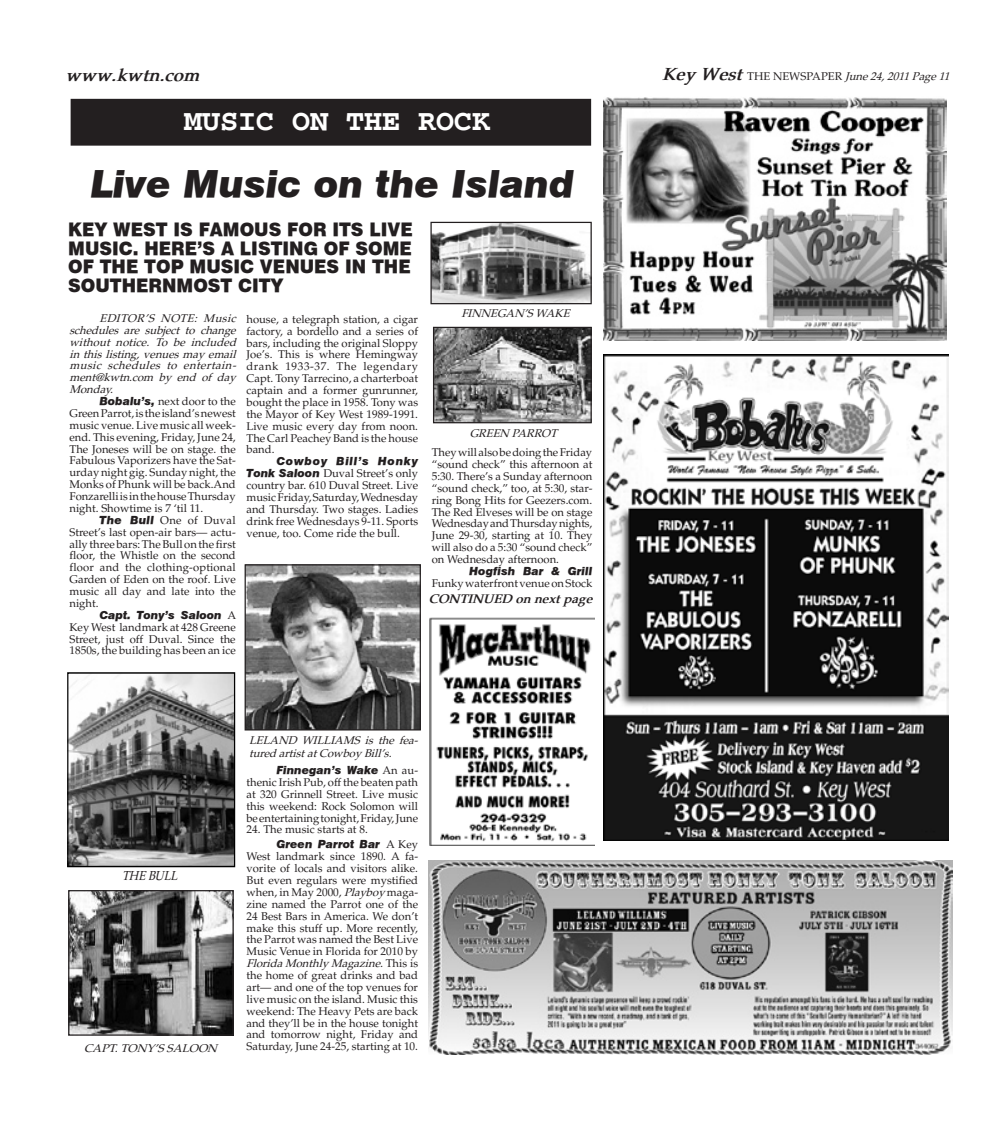
<style>
.page{position:relative;width:996px;height:1125px;background:#fff}
.page>*{position:absolute;margin:0;border:0;box-sizing:border-box;transform-origin:0 0}
.t1{font:italic 37.5px "Geneva Blck";color:#231f20}
.t2{font:700 30px "Courier";color:#fff}
.t3{font:18.75px/18.8px "Geneva Blck";color:#231f20;text-align:justify;scale:.95 1}
.t4{font:italic 700 17.5px "Palatino";color:#231f20}
.t5{font:italic 13.12px "Palatino";color:#231f20;scale:.86 1}
.t6{font:italic 700 12.5px "Palatino";color:#231f20}
.t7{font:11.25px/11.9px "Palatino";color:#231f20;text-align:justify}
.t8{font:italic 11.25px/11.9px "Palatino";color:#231f20;text-align:justify}
.t9{font:italic 11.25px "Geneva Blck";color:#231f20}
.t10{font:italic 11.25px "Palatino";color:#231f20;scale:1.04 1}
.t11{font:italic 11.25px "Geneva Blck";letter-spacing:.065em;color:#231f20}
.s1{font-weight:700;font-size:17.5px}
.s2{font-style:normal}
.s3{font-family:"Geneva Blck";font-style:italic}
.s4{font-family:"Palatino";font-style:normal}
.s5{font-style:italic}
</style>
<div class="page">
<div style="left:71px;top:99px;width:519px;height:46px;background:#231f20"></div>
<img style="left:70px;top:892px;width:162px;height:142px">
<div style="left:68px;top:890px;width:166px;height:146px;border:1px solid #231f20"></div>
<img style="left:603px;top:354px;width:345px;height:486px">
<img style="left:69px;top:674px;width:164px;height:191px">
<div style="left:67px;top:672px;width:168px;height:195px;border:1px solid #000"></div>
<img style="left:432px;top:224px;width:158px;height:78px">
<div style="left:430px;top:222px;width:162px;height:82px;border:1px solid #231f20"></div>
<img style="left:435px;top:329px;width:155px;height:92px">
<div style="left:433px;top:327px;width:159px;height:96px;border:1px solid #231f20"></div>
<img style="left:603px;top:97px;width:343px;height:244px">
<img style="left:430px;top:617px;width:164px;height:228px">
<img style="left:428px;top:861px;width:524px;height:193px">
<img style="left:246px;top:566px;width:173px;height:163px">
<div style="left:244px;top:564px;width:177px;height:167px;border:1px solid #231f20"></div>
<h3 class="t4" style="left:65px;top:65px;width:135px">www.kwtn.com</h3>
<p class="t8" style="left:662px;top:71px;width:289px"><span class="s1">Key West</span> <span class="s2">THE NEWSPAPER</span> June 24, 2011 Page 11</p>
<h2 class="t2" style="left:184px;top:105px;width:55px">MUSIC</h2>
<h2 class="t2" style="left:292px;top:105px;width:199px">ON THE ROCK</h2>
<h1 class="t1" style="left:90px;top:161px;width:485px">Live Music on the Island</h1>
<h3 class="t3" style="left:68px;top:220px;width:364px">KEY WEST IS FAMOUS FOR ITS LIVE MUSIC. HERE’S A LISTING OF SOME OF THE TOP MUSIC VENUES IN THE SOUTHERNMOST CITY</h3>
<p class="t8" style="left:69px;top:312px;width:168px;text-indent:30px">EDITOR’S NOTE: Music schedules are subject to change without notice. To be included in this listing, venues may email music schedules to entertain&shy;ment@kwtn.com by end of day Monday.</p>
<p class="t7" style="left:69px;top:396px;width:168px;text-indent:30px"><span class="s3">Bobalu’s,</span> next door to the Green Parrot, is the island’s newest music venue. Live music all week&shy;end. This evening, Friday, June 24, The Joneses will be on stage. the Fabulous Vaporizers have the Sat&shy;urday night gig. Sunday night, the Monks of Phunk will be back.And Fonzarelli is in the house Thursday night. Showtime is 7 ‘til 11.</p>
<p class="t7" style="left:69px;top:514px;width:168px;text-indent:30px"><span class="s3">The Bull</span> One of Duval Street’s last open-air bars— actu&shy;ally three bars: The Bull on the first floor, the Whistle on the second floor and the clothing-optional Garden of Eden on the roof. Live music all day and late into the night.</p>
<p class="t9" style="left:99px;top:608px;width:138px">Capt. Tony’s Saloon <span class="s4">A</span></p>
<p class="t7" style="left:69px;top:621px;width:168px">Key West landmark at 428 Greene Street, just off Duval. Since the 1850s, the building has been an ice</p>
<p class="t8" style="left:461px;top:308px;width:110px">FINNEGAN’S WAKE</p>
<p class="t7" style="left:246px;top:313px;width:173px">house, a telegraph station, a cigar factory, a bordello and a series of bars, including the original Sloppy Joe’s. This is where Hemingway drank 1933-37. The legendary Capt. Tony Tarrecino, a charterboat captain and a former gunrunner, bought the place in 1958. Tony was the Mayor of Key West 1989-1991.<br>Live music every day from noon.<br>The Carl Peachey Band is the house band.</p>
<p class="t11" style="left:276px;top:455px;width:143px">Cowboy Bill’s Honky</p>
<p class="t7" style="left:246px;top:468px;width:173px"><span class="s3">Tonk Saloon</span> Duval Street’s only country bar. 610 Duval Street. Live music Friday, Saturday, Wednesday and Thursday. Two stages. Ladies drink free Wednesdays 9-11. Sports venue, too. Come ride the bull.</p>
<p class="t8" style="left:470px;top:428px;width:89px">GREEN PARROT</p>
<p class="t7" style="left:432px;top:447px;width:162px">They will also be doing the Friday “sound check” this afternoon at 5:30. There’s a Sunday afternoon “sound check,” too, at 5:30, star&shy;ring Bong Hits for Geezers.com.<br>The Red Elveses will be on stage Wednesday and Thursday nights, June 29-30, starting at 10. They will also do a 5:30 “sound check” on Wednesday afternoon.</p>
<p class="t9" style="left:469px;top:564px;width:125px">Hogfish Bar &amp; Grill</p>
<p class="t7" style="left:432px;top:577px;width:162px">Funky waterfront venue on Stock</p>
<p class="t6" style="left:429px;top:591px;width:165px">CONTINUED on next page</p>
<p class="t5" style="left:122px;top:868px;width:66px">THE BULL</p>
<p class="t10" style="left:84px;top:1042px;width:129px">CAPT. TONY’S SALOON</p>
<p class="t8" style="left:249px;top:734px;width:171px;line-height:12.5px">LELAND WILLIAMS is the fea&shy;tured artist at Cowboy Bill’s.</p>
<p class="t9" style="left:276px;top:763px;width:143px">Finnegan’s Wake <span class="s4">An au-</span></p>
<p class="t7" style="left:246px;top:776px;width:173px">thenic Irish Pub, off the beaten path at 320 Grinnell Street. Live music this weekend: Rock Solomon will be entertaining tonight, Friday, June</p>
<p class="t7" style="left:246px;top:824px;width:123px">24. The music starts at 8.</p>
<p class="t9" style="left:276px;top:838px;width:143px">Green Parrot Bar <span class="s4">A Key</span></p>
<p class="t7" style="left:246px;top:851px;width:173px">West landmark since 1890. A fa&shy;vorite of locals and visitors alike.<br>But even regulars were mystified when, in May 2000, <span class="s5">Playboy</span> maga&shy;zine named the Parrot one of the 24 Best Bars in America. We don’t make this stuff up. More recently, the Parrot was named the Best Live Music Venue in Florida for 2010 by <span class="s5">Florida Monthly Magazine.</span> This is the home of great drinks and bad art— and one of the top venues for live music on the island. Music this weekend: The Heavy Pets are back and they’ll be in the house tonight and tomorrow night, Friday and Saturday, June 24-25, starting at 10.</p>
</div>
